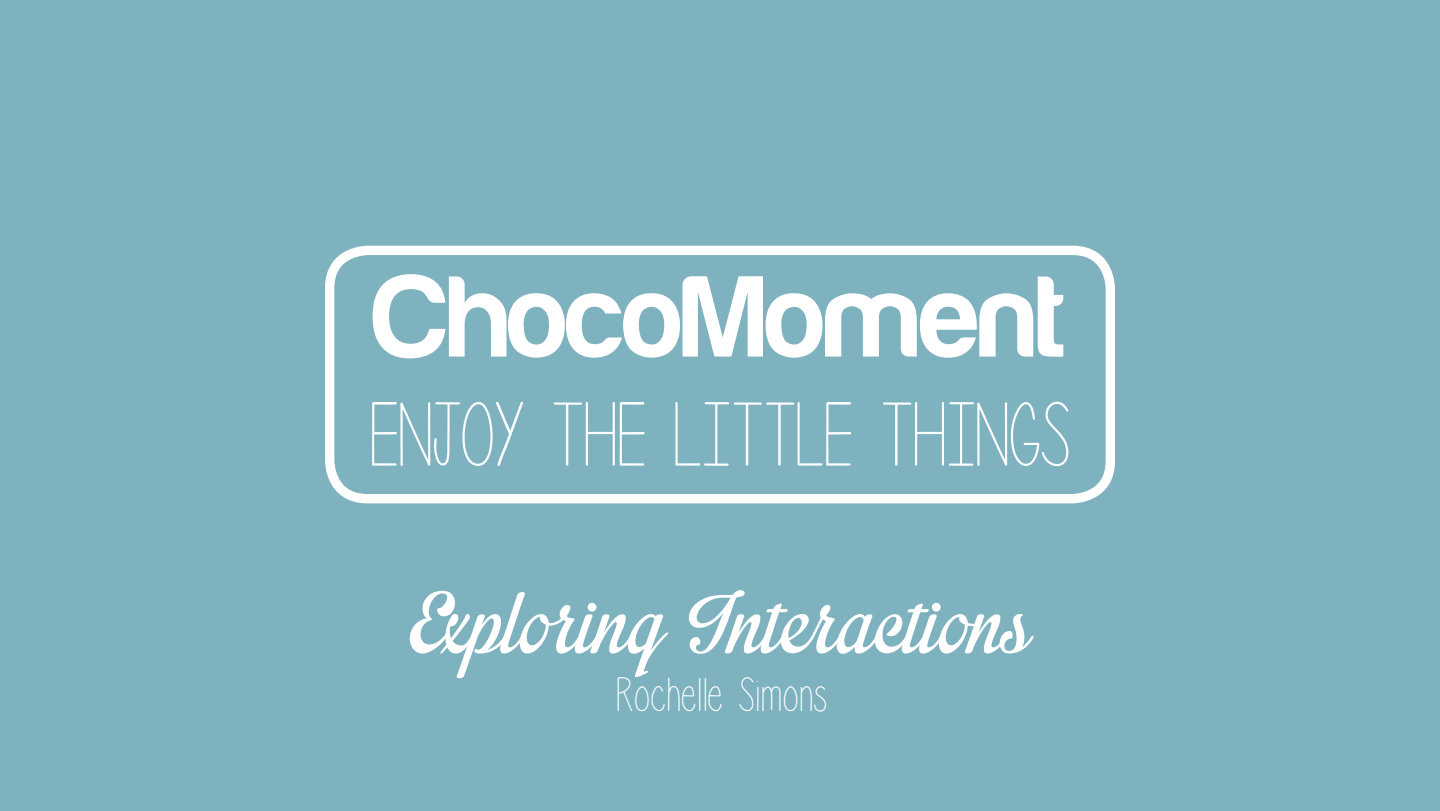
<style>
.page{position:relative;width:1440px;height:811px;background:#fff}
.page>*{position:absolute;margin:0;border:0;box-sizing:border-box;transform-origin:0 0}
.t1{font:120px "Impregnable Personal Use Only";color:#fff}
.t2{font:119px "Harabara";color:#fff}
.t3{font:90.8px "Penelope Anne";color:#fff}
.t4{font:48px "Isabelle Layne";color:#fff}
</style>
<div class="page">
<div style="left:0;top:0;width:1439px;height:810px;background:#7db2be"></div>
<div style="left:325px;top:245px;width:790px;height:258px;border:9px solid #fff;border-radius:38px"></div>
<p class="t2" style="left:374px;top:255px;width:692px">ChocoMoment</p>
<p class="t3" style="left:369px;top:390px;width:702px">ENJOY THE LITTLE THINGS</p>
<p class="t1" style="left:409px;top:569px;width:623px">Exploring Interactions</p>
<p class="t4" style="left:613px;top:671px;width:215px">Rochelle Simons</p>
</div>
